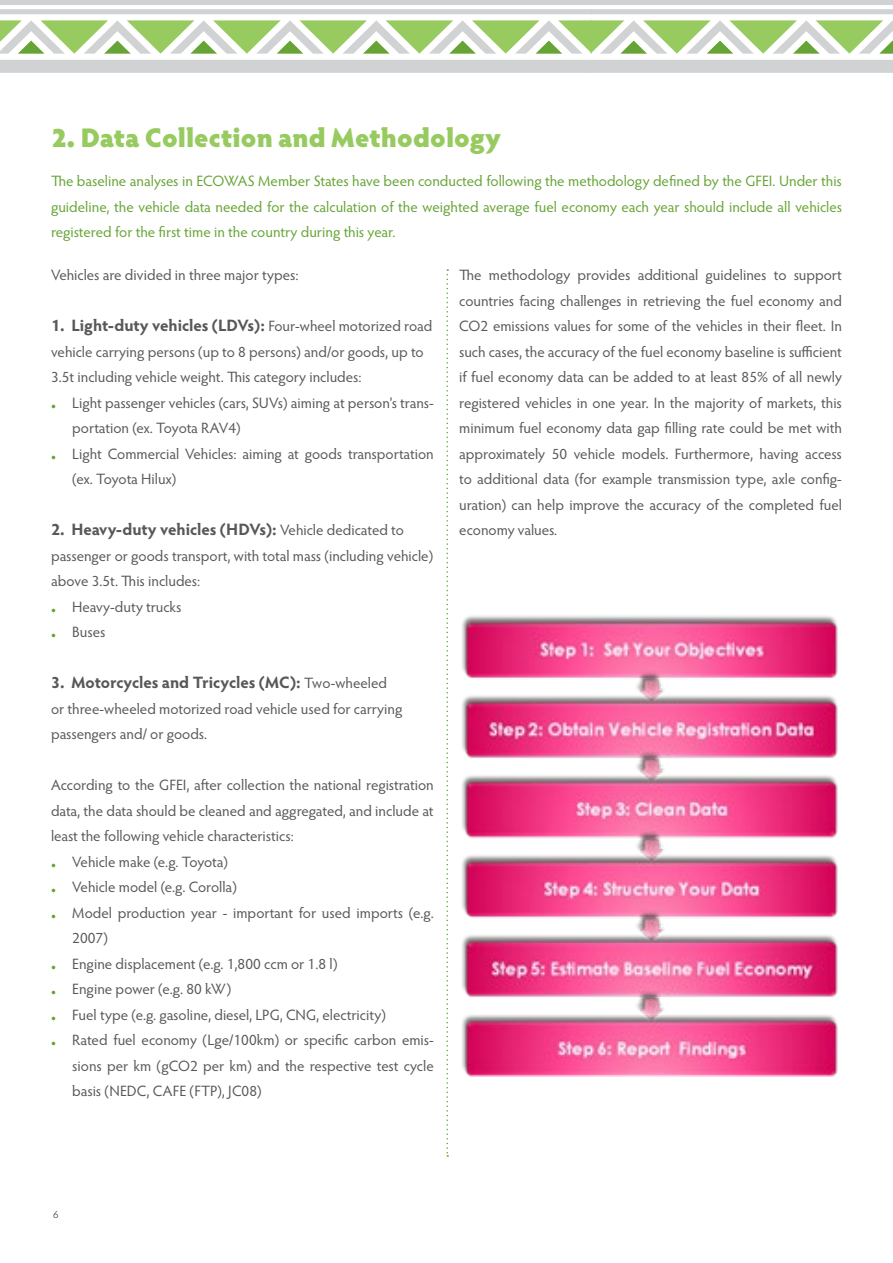
<style>
.page{position:relative;width:893px;height:1263px;background:#fff}
.page>*{position:absolute;margin:0;border:0;box-sizing:border-box;transform-origin:0 0}
.Sub_Header{font:900 27px "Hypatia Sans Pro";color:#97cb5f}
.Body_Text_Header{font:700 16.5px "Hypatia Sans Pro";color:#57585a}
.Body_Text{font:15px/25.5px "Hypatia Sans Pro";color:#57585a}
.Body_Text-2{font:15px/25.5px "Hypatia Sans Pro";letter-spacing:-.005em;color:#65a435;text-align:justify}
.Body_Text_Header-2{font:15px/25.5px "Hypatia Sans Pro";color:#57585a}
.t1{font:300 10.5px "Hypatia Sans Pro";color:#231f20}
.s1{font-weight:400;font-size:15px}
.s2{font-weight:900;color:#65a435}
</style>
<div class="page">
<svg style="left:0;top:0;width:893px;height:14px"></svg>
<div style="left:0;top:60px;width:893px;height:13px;background:#d1d2d4"></div>
<svg style="left:0;top:20px;width:893px;height:34px"></svg>
<svg style="left:446px;top:269px;width:2px;height:888px"></svg>
<img style="left:461px;top:616px;width:377px;height:461px">
<p class="Sub_Header" style="left:51px;top:118px;width:452px">2. Data Collection and Methodology</p>
<p class="Body_Text-2" style="left:51px;top:168px;width:792px">The baseline analyses in ECOWAS Member States have been conducted following the methodology defined by the GFEI. Under this guideline, the vehicle data needed for the calculation of the weighted average fuel economy each year should include all vehicles registered for the first time in the country during this year.</p>
<p class="Body_Text" style="left:51px;top:262px;width:249px">Vehicles are divided in three major types:</p>
<p class="Body_Text_Header" style="left:51px;top:314px;width:383px">1. Light-duty vehicles (LDVs): <span class="s1">Four-wheel motorized road</span></p>
<p class="Body_Text_Header-2" style="left:51px;top:338px;width:374px">vehicle carrying persons (up to 8 persons) and/or goods, up to<br>3.5t including vehicle weight. This category includes:</p>
<p class="Body_Text" style="left:72px;top:389px;width:363px;text-indent:-21px"><span class="s2">.</span> Light passenger vehicles (cars, SUVs) aiming at person’s trans&shy;portation (ex. Toyota RAV4)</p>
<p class="Body_Text" style="left:72px;top:440px;width:363px;text-indent:-21px"><span class="s2">.</span> Light Commercial Vehicles: aiming at goods transportation (ex. Toyota Hilux)</p>
<p class="Body_Text_Header" style="left:51px;top:518px;width:354px">2. Heavy-duty vehicles (HDVs): <span class="s1">Vehicle dedicated to</span></p>
<p class="Body_Text_Header-2" style="left:51px;top:542px;width:384px">passenger or goods transport, with total mass (including vehicle) above 3.5t. This includes:</p>
<p class="Body_Text" style="left:51px;top:593px;width:132px"><span class="s2">.</span> Heavy-duty trucks</p>
<p class="Body_Text" style="left:51px;top:619px;width:56px"><span class="s2">.</span> Buses</p>
<p class="Body_Text_Header" style="left:51px;top:671px;width:338px">3. Motorcycles and Tricycles (MC): <span class="s1">Two-wheeled</span></p>
<p class="Body_Text_Header-2" style="left:51px;top:695px;width:353px">or three-wheeled motorized road vehicle used for carrying passengers and/ or goods.</p>
<p class="Body_Text" style="left:51px;top:772px;width:384px;text-align:justify">According to the GFEI, after collection the national registration data, the data should be cleaned and aggregated, and include at least the following vehicle characteristics:</p>
<p class="Body_Text" style="left:51px;top:848px;width:178px"><span class="s2">.</span> Vehicle make (e.g. Toyota)</p>
<p class="Body_Text" style="left:51px;top:874px;width:187px"><span class="s2">.</span> Vehicle model (e.g. Corolla)</p>
<p class="Body_Text" style="left:72px;top:899px;width:363px;text-indent:-21px"><span class="s2">.</span> Model production year - important for used imports (e.g.<br>2007)</p>
<p class="Body_Text" style="left:51px;top:950px;width:288px"><span class="s2">.</span> Engine displacement (e.g. 1,800 ccm or 1.8 l)</p>
<p class="Body_Text" style="left:51px;top:976px;width:182px"><span class="s2">.</span> Engine power (e.g. 80 kW)</p>
<p class="Body_Text" style="left:51px;top:1001px;width:336px"><span class="s2">.</span> Fuel type (e.g. gasoline, diesel, LPG, CNG, electricity)</p>
<p class="Body_Text" style="left:72px;top:1027px;width:363px;text-align:justify;text-indent:-21px"><span class="s2">.</span> Rated fuel economy (Lge/100km) or specific carbon emis&shy;sions per km (gCO2 per km) and the respective test cycle basis (NEDC, CAFE (FTP), JC08)</p>
<p class="Body_Text" style="left:459px;top:262px;width:384px;text-align:justify">The methodology provides additional guidelines to support countries facing challenges in retrieving the fuel economy and CO2 emissions values for some of the vehicles in their fleet. In such cases, the accuracy of the fuel economy baseline is sufficient if fuel economy data can be added to at least 85% of all newly registered vehicles in one year. In the majority of markets, this minimum fuel economy data gap filling rate could be met with approximately 50 vehicle models. Furthermore, having access to additional data (for example transmission type, axle config&shy;uration) can help improve the accuracy of the completed fuel economy values.</p>
<p class="t1" style="left:53px;top:1207px;width:7px">6</p>
</div>
